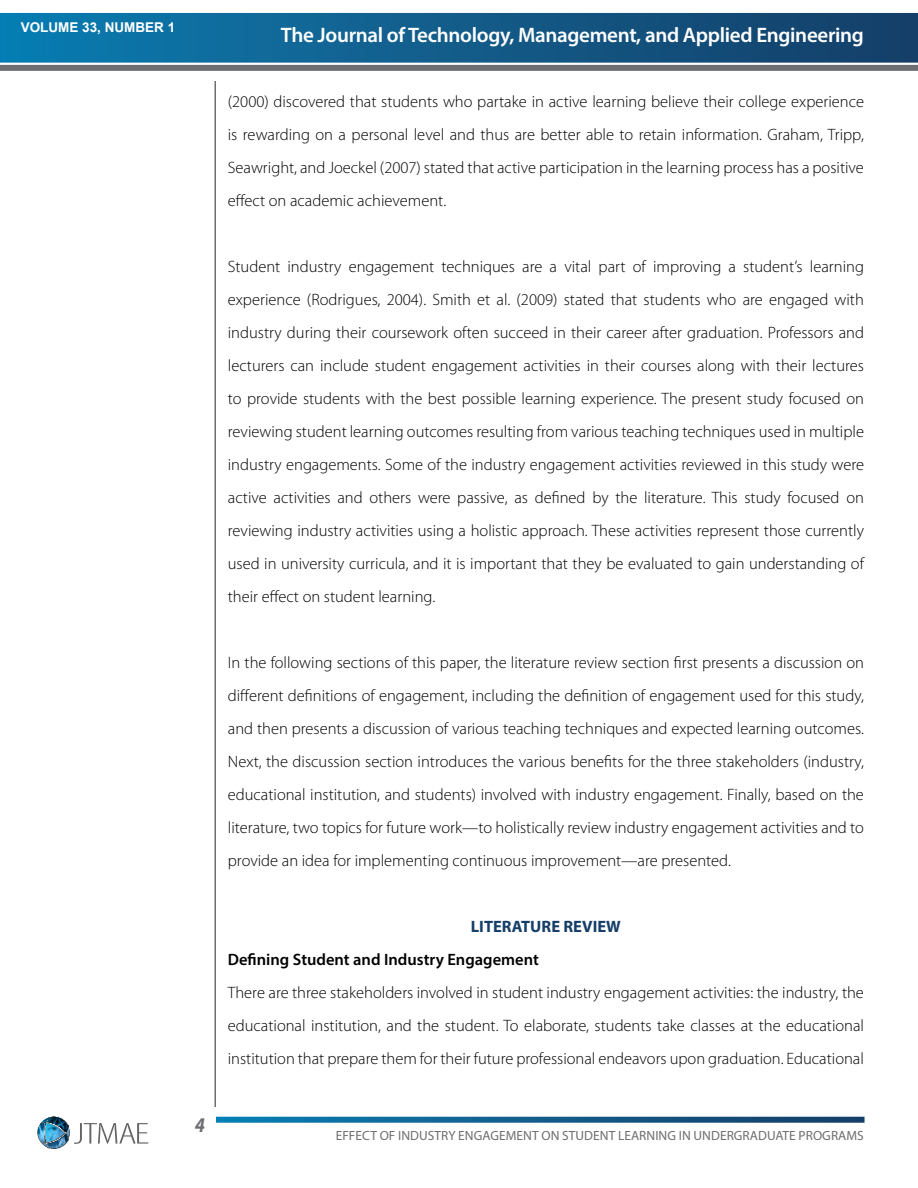
<style>
.page{position:relative;width:918px;height:1188px;background:#fff}
.page>*{position:absolute;margin:0;border:0;box-sizing:border-box;transform-origin:0 0}
.t1{font:600 21px "Myriad Pro";letter-spacing:-.015em;color:#fff}
.t2{font:italic 700 21px "Myriad Pro";color:#6d6e71;scale:.9 1}
.t3{font:300 16.5px/33px "Myriad Pro";color:#000;text-align:justify}
.t4{font:600 16.5px "Myriad Pro";color:#000}
.t5{font:700 16.5px "Myriad Pro";color:#153e68}
.t6{font:700 13.5px "Arial";color:#fff}
.t7{font:13.35px "Myriad Pro";letter-spacing:.005em;color:#6d6e71}
</style>
<div class="page">
<div style="left:0;top:65px;width:918px;height:6px;background:#6d6e71"></div>
<svg style="left:216px;top:1117px;width:649px;height:6px;background:#1b6591"></svg>
<svg style="left:0;top:13px;width:918px;height:50px;background:#125d8c"></svg>
<hr style="left:214px;top:81px;width:2px;height:1026px;background:#6d6e71">
<svg style="left:38px;top:1117px;width:110px;height:32px"></svg>
<p class="t6" style="left:21px;top:20px;width:156px">VOLUME 33, NUMBER 1</p>
<p class="t2" style="left:195px;top:1112px;width:13px">4</p>
<p class="t1" style="left:281px;top:21px;width:585px">The Journal of Technology, Management, and Applied Engineering</p>
<p class="t3" style="left:228px;top:85px;width:638px">(2000) discovered that students who partake in active learning believe their college experience is rewarding on a personal level and thus are better able to retain information. Graham, Tripp, Seawright, and Joeckel (2007) stated that active participation in the learning process has a positive effect on academic achievement.</p>
<p class="t3" style="left:228px;top:250px;width:638px">Student industry engagement techniques are a vital part of improving a student’s learning experience (Rodrigues, 2004). Smith et al. (2009) stated that students who are engaged with industry during their coursework often succeed in their career after graduation. Professors and lecturers can include student engagement activities in their courses along with their lectures to provide students with the best possible learning experience. The present study focused on reviewing student learning outcomes resulting from various teaching techniques used in multiple industry engagements. Some of the industry engagement activities reviewed in this study were active activities and others were passive, as defined by the literature. This study focused on reviewing industry activities using a holistic approach. These activities represent those currently used in university curricula, and it is important that they be evaluated to gain understanding of their effect on student learning.</p>
<p class="t3" style="left:228px;top:646px;width:638px">In the following sections of this paper, the literature review section first presents a discussion on different definitions of engagement, including the definition of engagement used for this study, and then presents a discussion of various teaching techniques and expected learning outcomes.<br>Next, the discussion section introduces the various benefits for the three stakeholders (industry, educational institution, and students) involved with industry engagement. Finally, based on the literature, two topics for future work—to holistically review industry engagement activities and to provide an idea for implementing continuous improvement—are presented.</p>
<p class="t5" style="left:471px;top:916px;width:152px">LITERATURE REVIEW</p>
<p class="t4" style="left:228px;top:949px;width:312px">Defining Student and Industry Engagement</p>
<p class="t3" style="left:228px;top:976px;width:638px">There are three stakeholders involved in student industry engagement activities: the industry, the educational institution, and the student. To elaborate, students take classes at the educational institution that prepare them for their future professional endeavors upon graduation. Educational</p>
<p class="t7" style="left:336px;top:1127px;width:530px">EFFECT OF INDUSTRY ENGAGEMENT ON STUDENT LEARNING IN UNDERGRADUATE PROGRAMS</p>
</div>
